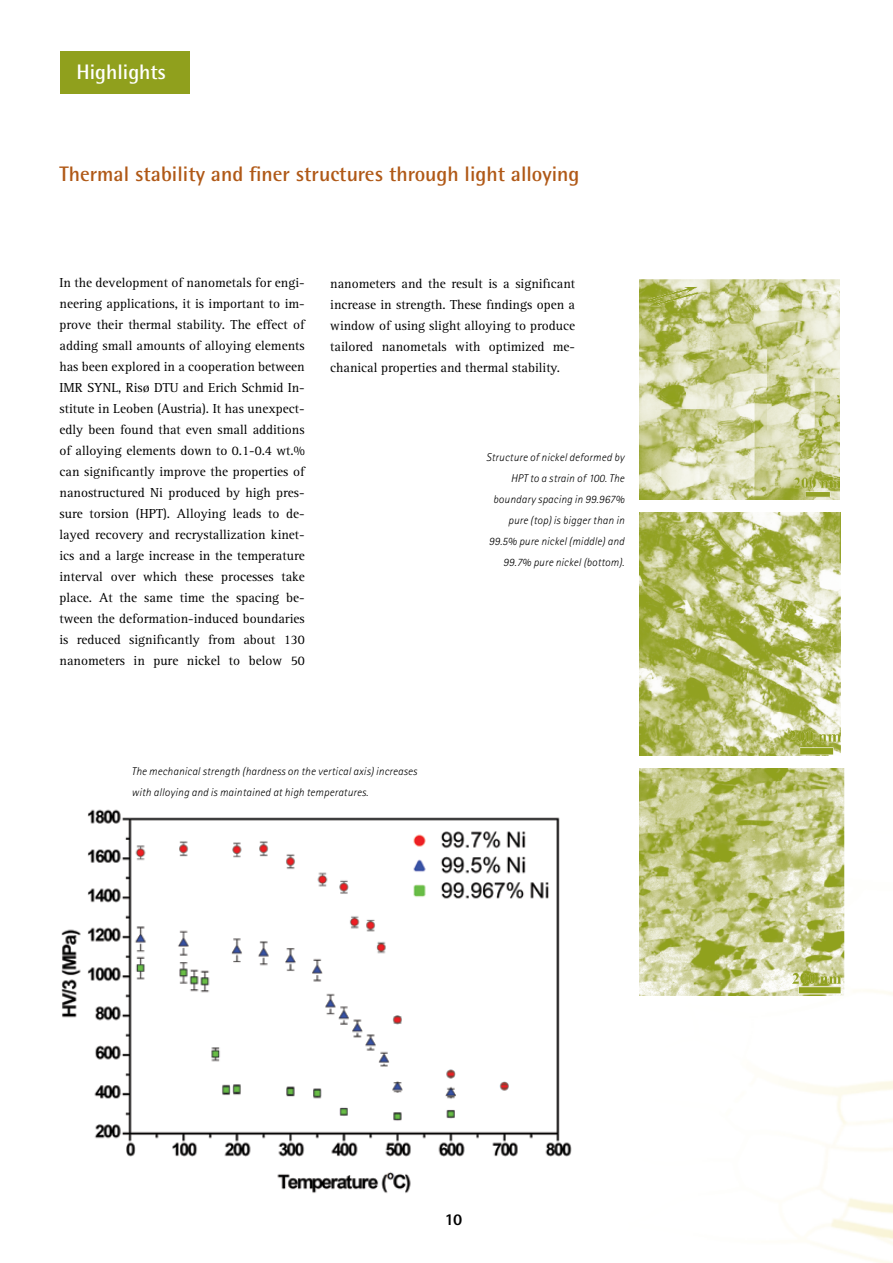
<style>
.page{position:relative;width:893px;height:1263px;background:#fff}
.page>*{position:absolute;margin:0;border:0;box-sizing:border-box;transform-origin:0 0}
.t1{font:700 21px "Rotis Semi Sans";color:#b05917}
.t2{font:700 21px "Rotis Semi Sans";color:#fff}
.t3{font:800 16.5px "Rotis Sans Serif";color:#000}
.t4{font:13.5px/21px "Rotis Serif";color:#000;text-align:justify}
.t5{font:italic 300 11.25px/21px "Rotis Sans Serif";letter-spacing:.02em;color:#000;text-align:right}
</style>
<div class="page">
<div style="left:60px;top:51px;width:129px;height:42px;background:#90a01d"></div>
<img style="left:639px;top:579px;width:254px;height:684px">
<img style="left:640px;top:279px;width:199px;height:220px">
<img style="left:640px;top:512px;width:200px;height:243px">
<img style="left:640px;top:768px;width:204px;height:228px">
<img style="left:61px;top:809px;width:511px;height:384px">
<h1 class="t2" style="left:77px;top:59px;width:91px">Highlights</h1>
<h1 class="t1" style="left:60px;top:161px;width:521px">Thermal stability and finer structures through light alloying</h1>
<p class="t4" style="left:60px;top:272px;width:247px">In the development of nanometals for engi&shy;neering applications, it is important to im&shy;prove their thermal stability. The effect of adding small amounts of alloying elements has been explored in a cooperation between IMR SYNL, Risø DTU and Erich Schmid In&shy;stitute in Leoben (Austria). It has unexpect&shy;edly been found that even small additions of alloying elements down to 0.1-0.4 wt.% can significantly improve the properties of nanostructured Ni produced by high pres&shy;sure torsion (HPT). Alloying leads to de&shy;layed recovery and recrystallization kinet&shy;ics and a large increase in the temperature interval over which these processes take place. At the same time the spacing be&shy;tween the deformation-induced boundaries is reduced significantly from about 130 nanometers in pure nickel to below 50</p>
<p class="t4" style="left:330px;top:273px;width:246px">nanometers and the result is a significant increase in strength. These findings open a window of using slight alloying to produce tailored nanometals with optimized me&shy;chanical properties and thermal stability.</p>
<p class="t5" style="left:486px;top:447px;width:140px">Structure of nickel deformed by<br>HPT to a strain of 100. The boundary spacing in 99.967% pure (top) is bigger than in<br>99.5% pure nickel (middle) and<br>99.7% pure nickel (bottom).</p>
<p class="t5" style="left:131px;top:761px;width:287px;text-align:left">The mechanical strength (hardness on the vertical axis) increases with alloying and is maintained at high temperatures.</p>
<p class="t3" style="left:445px;top:1209px;width:19px">10</p>
</div>
